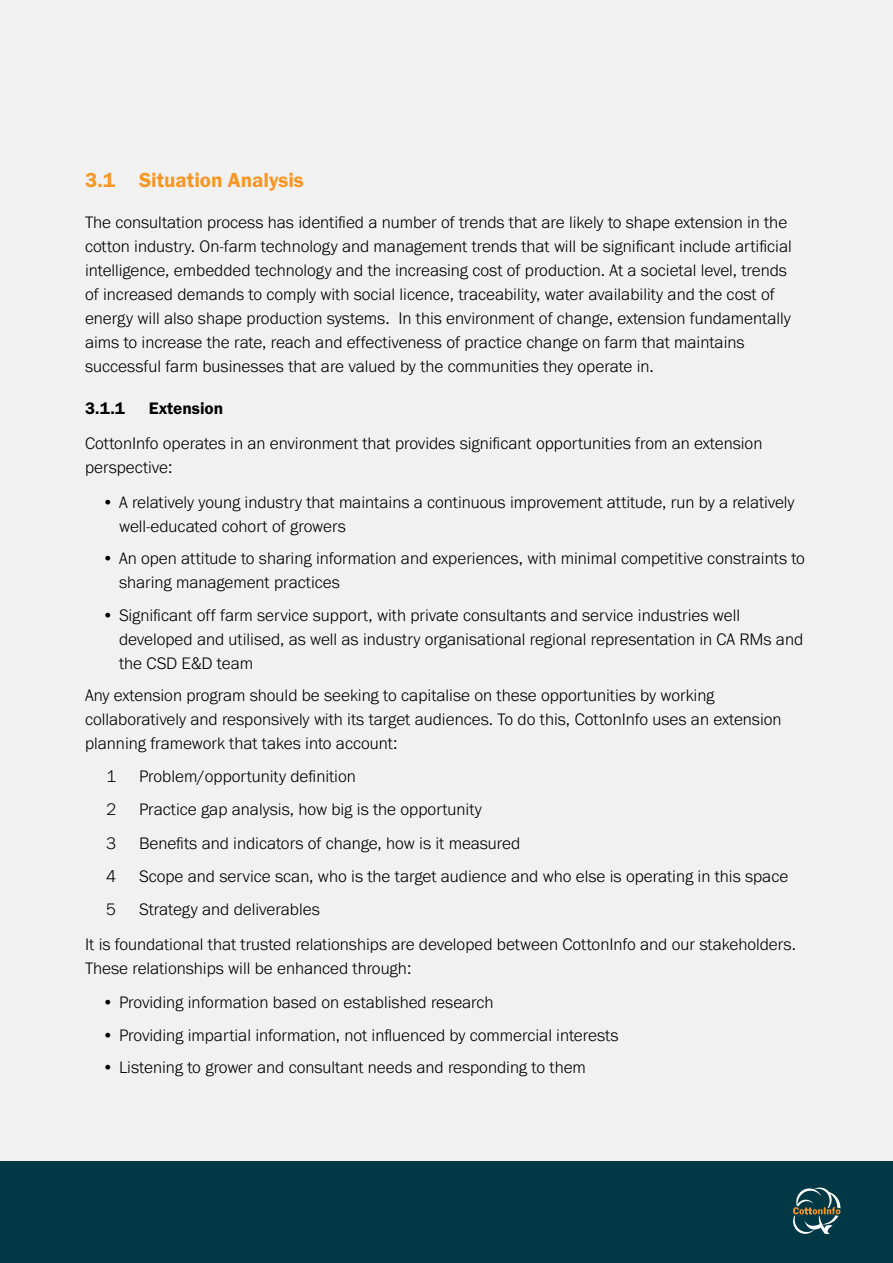
<style>
.page{position:relative;width:893px;height:1263px;background:#fff}
.page>*{position:absolute;margin:0;border:0;box-sizing:border-box;transform-origin:0 0}
.t1{font:21px "Franklin Gothic URW Dem";color:#f89623}
.t2{font:300 17.25px/24px "Franklin Gothic URW";color:#000}
.t3{font:17.25px "Franklin Gothic URW Dem";color:#000}
</style>
<div class="page">
<div style="left:0;top:1161px;width:893px;height:102px;background:#003846"></div>
<svg style="left:793px;top:1187px;width:48px;height:48px"></svg>
<div style="left:0;top:0;width:893px;height:1160px;background:#f1f1f2"></div>
<p class="t1" style="left:85px;top:167px;width:220px">3.1 Situation Analysis</p>
<p class="t2" style="left:85px;top:210px;width:708px">The consultation process has identified a number of trends that are likely to shape extension in the cotton industry. On-farm technology and management trends that will be significant include artificial intelligence, embedded technology and the increasing cost of production. At a societal level, trends of increased demands to comply with social licence, traceability, water availability and the cost of energy will also shape production systems. In this environment of change, extension fundamentally aims to increase the rate, reach and effectiveness of practice change on farm that maintains successful farm businesses that are valued by the communities they operate in.</p>
<p class="t3" style="left:85px;top:397px;width:42px">3.1.1</p>
<p class="t3" style="left:149px;top:397px;width:76px">Extension</p>
<p class="t2" style="left:85px;top:431px;width:679px">CottonInfo operates in an environment that provides significant opportunities from an extension perspective:</p>
<p class="t2" style="left:119px;top:490px;width:677px;text-indent:-17px">• A relatively young industry that maintains a continuous improvement attitude, run by a relatively well-educated cohort of growers</p>
<p class="t2" style="left:119px;top:546px;width:687px;text-indent:-17px">• An open attitude to sharing information and experiences, with minimal competitive constraints to sharing management practices</p>
<p class="t2" style="left:119px;top:603px;width:686px;text-indent:-17px">• Significant off farm service support, with private consultants and service industries well developed and utilised, as well as industry organisational regional representation in CA RMs and the CSD E&amp;D team</p>
<p class="t2" style="left:85px;top:683px;width:698px">Any extension program should be seeking to capitalise on these opportunities by working collaboratively and responsively with its target audiences. To do this, CottonInfo uses an extension planning framework that takes into account:</p>
<p class="t2" style="left:106px;top:764px;width:12px">1</p>
<p class="t2" style="left:139px;top:764px;width:218px">Problem/opportunity definition</p>
<p class="t2" style="left:106px;top:797px;width:12px">2</p>
<p class="t2" style="left:139px;top:797px;width:344px">Practice gap analysis, how big is the opportunity</p>
<p class="t2" style="left:106px;top:830px;width:12px">3</p>
<p class="t2" style="left:139px;top:830px;width:383px">Benefits and indicators of change, how is it measured</p>
<p class="t2" style="left:106px;top:864px;width:12px">4</p>
<p class="t2" style="left:139px;top:864px;width:651px">Scope and service scan, who is the target audience and who else is operating in this space</p>
<p class="t2" style="left:106px;top:897px;width:12px">5</p>
<p class="t2" style="left:85px;top:891px;width:713px;line-height:34.7px;text-indent:54px">Strategy and deliverables<br>It is foundational that trusted relationships are developed between CottonInfo and our stakeholders.</p>
<p class="t2" style="left:85px;top:955px;width:328px">These relationships will be enhanced through:</p>
<p class="t2" style="left:102px;top:990px;width:393px">• Providing information based on established research</p>
<p class="t2" style="left:102px;top:1022px;width:518px">• Providing impartial information, not influenced by commercial interests</p>
<p class="t2" style="left:102px;top:1055px;width:485px">• Listening to grower and consultant needs and responding to them</p>
</div>
